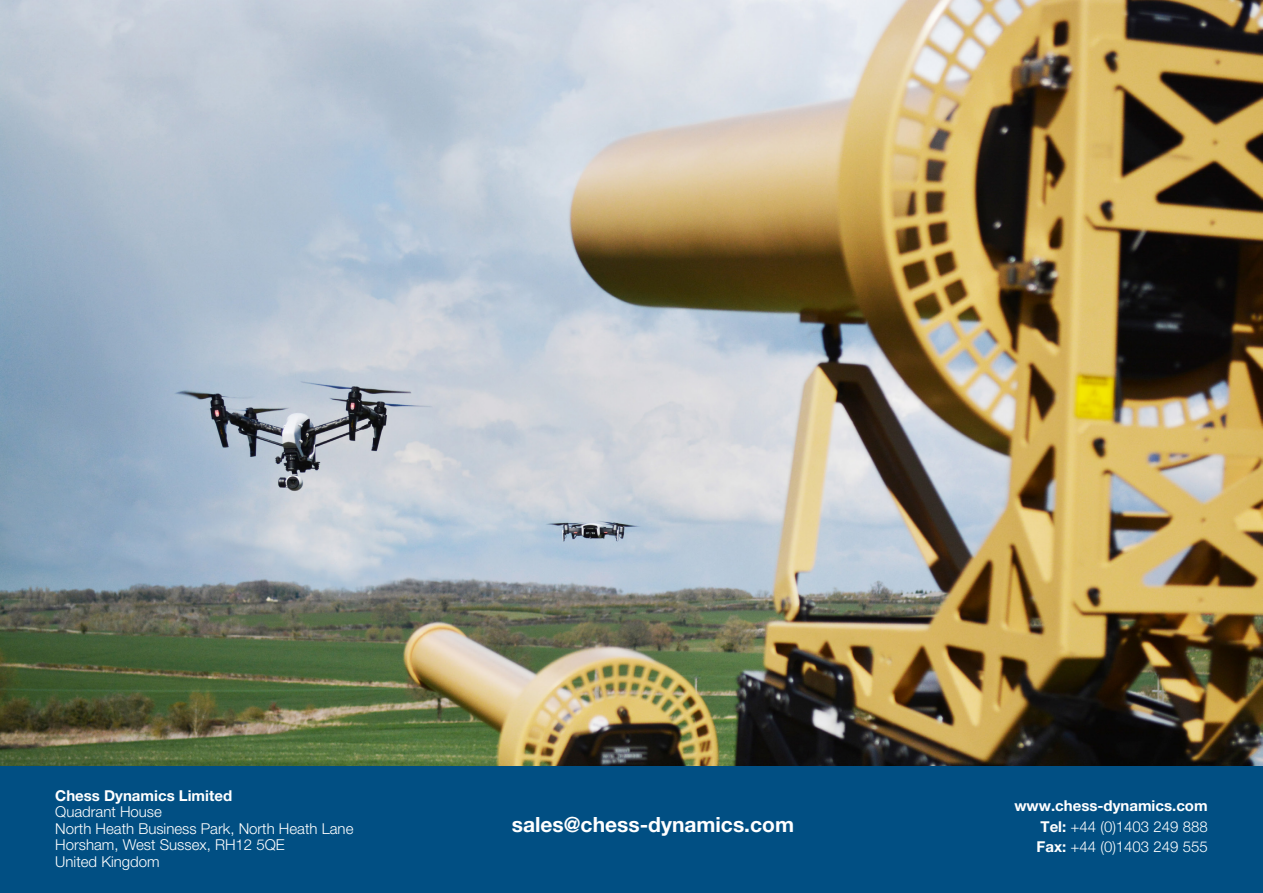
<style>
.page{position:relative;width:1263px;height:893px;background:#fff}
.page>*{position:absolute;margin:0;border:0;box-sizing:border-box;transform-origin:0 0}
.t1{font:700 21px "Helvetica Neue LT Pro";color:#fff}
.t2{font:300 15px/16.5px "Helvetica Neue LT Pro";color:#fff}
.t3{font:700 15px "Helvetica Neue LT Pro";color:#fff}
.s1{font-weight:700}
</style>
<div class="page">
<div style="left:0;top:765px;width:1263px;height:128px;background:#014f83"></div>
<img style="left:1px;top:0;width:1262px;height:765px">
<img style="left:0;top:0;width:1px;height:765px">
<p class="t3" style="left:55px;top:786px;width:178px">Chess Dynamics Limited</p>
<p class="t2" style="left:55px;top:803px;width:300px">Quadrant House<br>North Heath Business Park, North Heath Lane<br>Horsham, West Sussex, RH12 5QE<br>United Kingdom</p>
<p class="t1" style="left:512px;top:811px;width:284px">sales@chess-dynamics.com</p>
<p class="t3" style="left:1014px;top:796px;width:195px">www.chess-dynamics.com</p>
<p class="t2" style="left:1040px;top:818px;width:169px"><span class="s1">Tel:</span> +44 (0)1403 249 888</p>
<p class="t2" style="left:1036px;top:838px;width:173px"><span class="s1">Fax:</span> +44 (0)1403 249 555</p>
</div>
